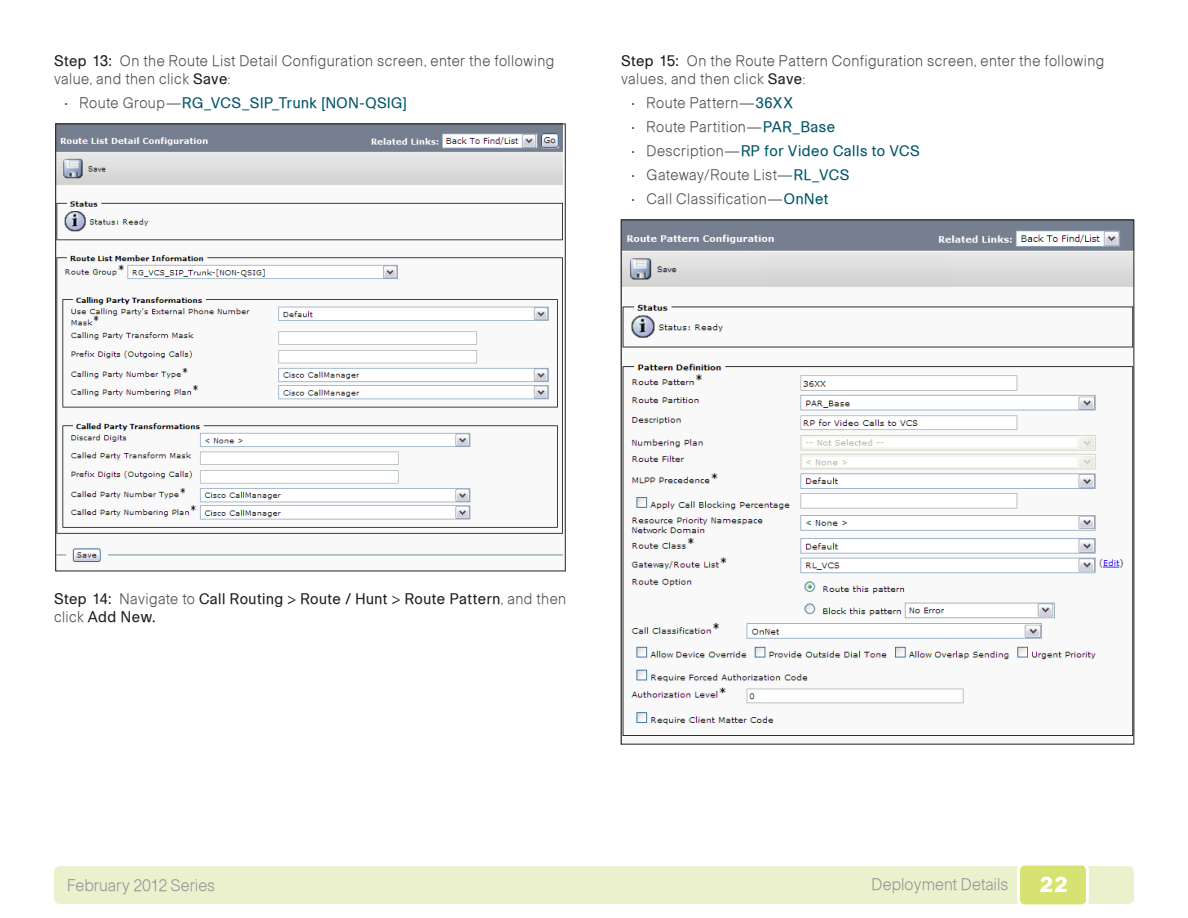
<style>
.page{position:relative;width:1188px;height:918px;background:#fff}
.page>*{position:absolute;margin:0;border:0;box-sizing:border-box;transform-origin:0 0}
.t1{font:900 21px "Cisco";color:#fff}
.t2{font:16.5px "Ciscolight";color:#969696;scale:.95 1}
.Numbered_step_SBA{font:15px/18px "Ciscolight";letter-spacing:.03em;color:#4d4d4d;scale:.95 1}
.Bullet_1_SBA{font:15px "Ciscolight";letter-spacing:.03em;color:#4d4d4d;scale:.95 1}
.Numbered_step_SBA-2{font:15px/18px "Ciscoregular";letter-spacing:.035em;color:#231f20;scale:.95 1}
.Bullet_1_SBA-2{font:15px "Ciscoregular";letter-spacing:.035em;color:#005568;scale:.95 1}
.s1{font-family:"Cisco";color:#231f20}
.s2{font-family:"Ciscoregular";color:#231f20}
.s3{font-family:"Ciscolight";color:#4d4d4d}
.s4{font-family:"Ciscoregular";color:#005568}
.s5{font-family:"Cisco"}
</style>
<div class="page">
<div style="left:54px;top:866px;width:1080px;height:38px;background:#ebf1cd;border-radius:6px"></div>
<div style="left:1019px;top:864px;width:68px;height:42px;background:#d6e373;border-radius:6px"></div>
<div style="left:1017px;top:863px;width:72px;height:44px;border:3px solid #fff;border-radius:6px"></div>
<img style="left:57px;top:126px;width:505px;height:437px">
<img style="left:623px;top:222px;width:509px;height:514px">
<p class="Numbered_step_SBA" style="left:54px;top:51px;width:528px"><span class="s1">Step 13:</span> On the Route List Detail Configuration screen, enter the following value, and then click <span class="s2">Save</span>:</p>
<p class="Bullet_1_SBA-2" style="left:64px;top:94px;width:362px"><span class="s3">• Route Group—</span>RG_VCS_SIP_Trunk [NON-QSIG]</p>
<p class="Numbered_step_SBA" style="left:621px;top:51px;width:510px"><span class="s1">Step 15:</span> On the Route Pattern Configuration screen, enter the following values, and then click <span class="s2">Save</span>:</p>
<p class="Bullet_1_SBA" style="left:632px;top:94px;width:171px">• Route Pattern—<span class="s4">36XX</span></p>
<p class="Bullet_1_SBA" style="left:632px;top:118px;width:216px">• Route Partition—<span class="s4">PAR_Base</span></p>
<p class="Bullet_1_SBA-2" style="left:632px;top:142px;width:305px"><span class="s3">• Description—</span>RP for Video Calls to VCS</p>
<p class="Bullet_1_SBA" style="left:632px;top:166px;width:231px">• Gateway/Route List—<span class="s4">RL_VCS</span></p>
<p class="Bullet_1_SBA" style="left:632px;top:190px;width:209px">• Call Classification—<span class="s4">OnNet</span></p>
<p class="Numbered_step_SBA-2" style="left:54px;top:590px;width:541px"><span class="s5">Step 14:</span> <span class="s3">Navigate to</span> Call Routing &gt; Route / Hunt &gt; Route Pattern<span class="s3">, and then click</span> Add New.</p>
<p class="t2" style="left:67px;top:875px;width:157px">February 2012 Series</p>
<p class="t2" style="left:872px;top:874px;width:146px">Deployment Details</p>
<h1 class="t1" style="left:1039px;top:872px;width:31px">22</h1>
</div>
